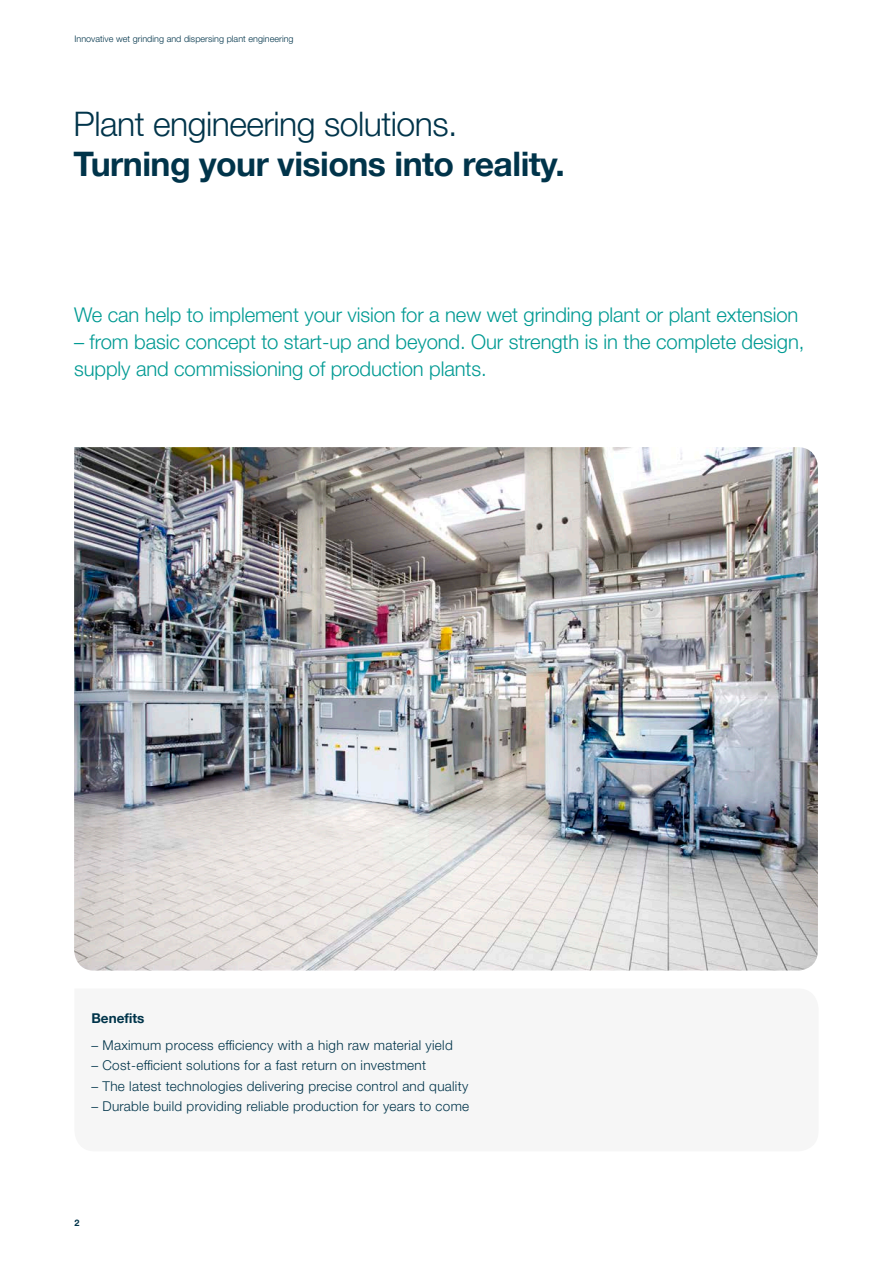
<style>
.page{position:relative;width:893px;height:1263px;background:#fff}
.page>*{position:absolute;margin:0;border:0;box-sizing:border-box;transform-origin:0 0}
.t1{font:700 33.75px "Helvetica Neue LTW1 G";letter-spacing:-.015em;color:#00344a}
.t2{font:300 33.75px "Helvetica Neue LTW1 G";letter-spacing:-.015em;color:#00344a}
.t3{font:300 20.25px/27px "Helvetica Neue LTW1 G";letter-spacing:-.005em;color:#009a93}
.t4{font:300 13.5px "Helvetica Neue LTW1 G";letter-spacing:.02em;color:#00344a}
.t5{font:700 13.5px "Helvetica Neue LTW1 G";color:#00344a}
.t6{font:300 9px "Helvetica Neue LTW1 G";letter-spacing:.005em;color:#00344a}
.t7{font:700 9px "Helvetica Neue LTW1 G";color:#00344a}
</style>
<div class="page">
<img style="left:74px;top:447px;width:744px;height:523px">
<p class="t6" style="left:74px;top:33px;width:221px">Innovative wet grinding and dispersing plant engineering</p>
<h1 class="t2" style="left:74px;top:103px;width:385px">Plant engineering solutions.</h1>
<h1 class="t1" style="left:74px;top:143px;width:493px">Turning your visions into reality.</h1>
<h2 class="t3" style="left:74px;top:301px;width:726px">We can help to implement your vision for a new wet grinding plant or plant extension</h2>
<h2 class="t3" style="left:74px;top:328px;width:732px">– from basic concept to start-up and beyond. Our strength is in the complete design, supply and commissioning of production plants.</h2>
<p class="t5" style="left:91px;top:1010px;width:54px">Benefits</p>
<p class="t4" style="left:91px;top:1037px;width:363px">– Maximum process efficiency with a high raw material yield</p>
<p class="t4" style="left:91px;top:1057px;width:336px">– Cost-efficient solutions for a fast return on investment</p>
<p class="t4" style="left:91px;top:1077px;width:378px">– The latest technologies delivering precise control and quality</p>
<p class="t4" style="left:91px;top:1098px;width:379px">– Durable build providing reliable production for years to come</p>
<p class="t7" style="left:74px;top:1217px;width:7px">2</p>
</div>
